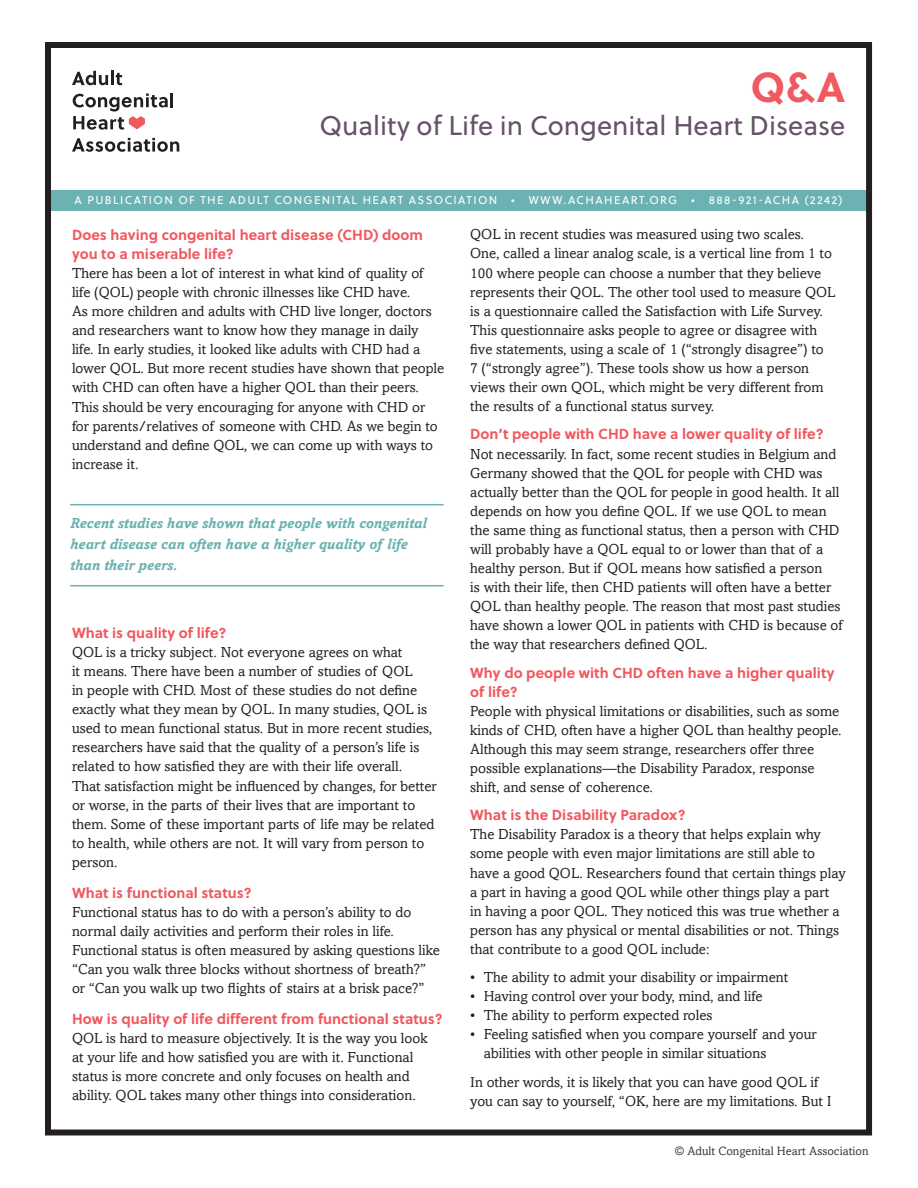
<style>
.page{position:relative;width:918px;height:1188px;background:#fff}
.page>*{position:absolute;margin:0;border:0;box-sizing:border-box;transform-origin:0 0}
.t1{font:700 42px "Soleil";color:#f0595f}
.t2{font:27px "Soleil";color:#655168}
.t3{font:italic 700 14.7px/21px "Amasis";color:#6cb2b2}
.t4{font:14.55px/19px "Amasis";color:#231f20}
.t5{font:700 14.55px/19px "Soleil";color:#f0595f}
.t6{font:12px "Amasis";color:#38353d}
.t7{font:11.25px "Soleil";letter-spacing:.12em;color:#fff}
</style>
<div class="page">
<div style="left:50px;top:190px;width:821px;height:20px;background:#6cb2b2"></div>
<div style="left:45px;top:42px;width:827px;height:1094px;border:6px solid #231f20"></div>
<svg style="left:72px;top:71px;width:36px;height:14px"></svg>
<hr style="left:111px;top:71px;width:3px;height:14px;background:#231f20">
<svg style="left:116px;top:73px;width:6px;height:12px"></svg>
<svg style="left:72px;top:138px;width:107px;height:14px"></svg>
<svg style="left:73px;top:93px;width:100px;height:37px"></svg>
<hr style="left:70px;top:504px;width:374px;height:1px;background:#6cb2b2">
<hr style="left:70px;top:585px;width:374px;height:1px;background:#6cb2b2">
<h1 class="t1" style="left:751px;top:55px;width:96px">Q&amp;A</h1>
<h2 class="t2" style="left:320px;top:106px;width:527px">Quality of Life in Congenital Heart Disease</h2>
<p class="t7" style="left:75px;top:192px;width:769px">A PUBLICATION OF THE ADULT CONGENITAL HEART ASSOCIATION • WWW.ACHAHEART.ORG • 888-921-ACHA (2242)</p>
<p class="t5" style="left:72px;top:225px;width:352px">Does having congenital heart disease (CHD) doom you to a miserable life?</p>
<p class="t4" style="left:72px;top:264px;width:374px">There has been a lot of interest in what kind of quality of life (QOL) people with chronic illnesses like CHD have.<br>As more children and adults with CHD live longer, doctors and researchers want to know how they manage in daily<br>life. In early studies, it looked like adults with CHD had a lower QOL. But more recent studies have shown that people with CHD can often have a higher QOL than their peers.<br>This should be very encouraging for anyone with CHD or for parents/relatives of someone with CHD. As we begin to understand and define QOL, we can come up with ways to increase it.</p>
<p class="t3" style="left:70px;top:512px;width:358px">Recent studies have shown that people with congenital heart disease can often have a higher quality of life than their peers.</p>
<p class="t5" style="left:72px;top:623px;width:156px">What is quality of life?</p>
<p class="t4" style="left:72px;top:643px;width:366px">QOL is a tricky subject. Not everyone agrees on what<br>it means. There have been a number of studies of QOL<br>in people with CHD. Most of these studies do not define exactly what they mean by QOL. In many studies, QOL is used to mean functional status. But in more recent studies, researchers have said that the quality of a person’s life is related to how satisfied they are with their life overall.<br>That satisfaction might be influenced by changes, for better or worse, in the parts of their lives that are important to them. Some of these important parts of life may be related to health, while others are not. It will vary from person to person.</p>
<p class="t5" style="left:72px;top:882px;width:181px">What is functional status?</p>
<p class="t4" style="left:72px;top:902px;width:369px">Functional status has to do with a person’s ability to do normal daily activities and perform their roles in life.<br>Functional status is often measured by asking questions like “Can you walk three blocks without shortness of breath?” or “Can you walk up two flights of stairs at a brisk pace?”</p>
<p class="t5" style="left:72px;top:1009px;width:372px">How is quality of life different from functional status?</p>
<p class="t4" style="left:72px;top:1029px;width:357px">QOL is hard to measure objectively. It is the way you look at your life and how satisfied you are with it. Functional status is more concrete and only focuses on health and ability. QOL takes many other things into consideration.</p>
<p class="t4" style="left:470px;top:225px;width:367px">QOL in recent studies was measured using two scales.<br>One, called a linear analog scale, is a vertical line from 1 to 100 where people can choose a number that they believe represents their QOL. The other tool used to measure QOL is a questionnaire called the Satisfaction with Life Survey.<br>This questionnaire asks people to agree or disagree with five statements, using a scale of 1 (“strongly disagree”) to<br>7 (“strongly agree”). These tools show us how a person views their own QOL, which might be very different from the results of a functional status survey.</p>
<p class="t5" style="left:470px;top:424px;width:355px">Don’t people with CHD have a lower quality of life?</p>
<p class="t4" style="left:470px;top:444px;width:374px">Not necessarily. In fact, some recent studies in Belgium and Germany showed that the QOL for people with CHD was actually better than the QOL for people in good health. It all depends on how you define QOL. If we use QOL to mean the same thing as functional status, then a person with CHD will probably have a QOL equal to or lower than that of a healthy person. But if QOL means how satisfied a person<br>is with their life, then CHD patients will often have a better QOL than healthy people. The reason that most past studies have shown a lower QOL in patients with CHD is because of the way that researchers defined QOL.</p>
<p class="t5" style="left:470px;top:662px;width:366px">Why do people with CHD often have a higher quality of life?</p>
<p class="t4" style="left:470px;top:701px;width:373px">People with physical limitations or disabilities, such as some kinds of CHD, often have a higher QOL than healthy people.<br>Although this may seem strange, researchers offer three possible explanations—the Disability Paradox, response shift, and sense of coherence.</p>
<p class="t5" style="left:470px;top:805px;width:217px">What is the Disability Paradox?</p>
<p class="t4" style="left:470px;top:825px;width:377px">The Disability Paradox is a theory that helps explain why some people with even major limitations are still able to have a good QOL. Researchers found that certain things play a part in having a good QOL while other things play a part<br>in having a poor QOL. They noticed this was true whether a person has any physical or mental disabilities or not. Things that contribute to a good QOL include:</p>
<p class="t4" style="left:470px;top:968px;width:320px">• The ability to admit your disability or impairment</p>
<p class="t4" style="left:470px;top:987px;width:294px">• Having control over your body, mind, and life</p>
<p class="t4" style="left:470px;top:1006px;width:244px">• The ability to perform expected roles</p>
<p class="t4" style="left:484px;top:1025px;width:334px;text-indent:-14px">• Feeling satisfied when you compare yourself and your abilities with other people in similar situations</p>
<p class="t4" style="left:470px;top:1073px;width:363px">In other words, it is likely that you can have good QOL if you can say to yourself, “OK, here are my limitations. But I</p>
<p class="t6" style="left:675px;top:1144px;width:195px">© Adult Congenital Heart Association</p>
</div>
